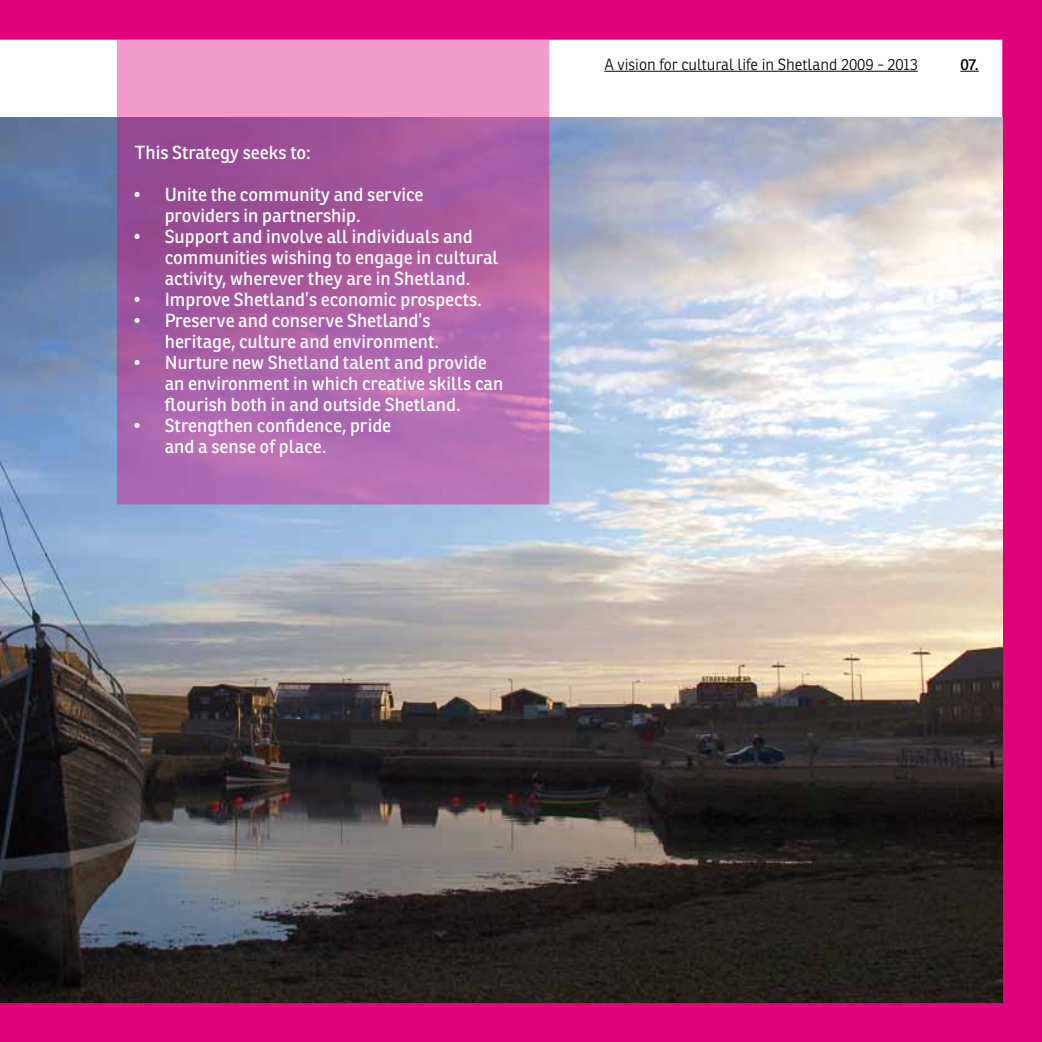
<style>
.page{position:relative;width:1042px;height:1042px;background:#e2007a}
.page>*{position:absolute;margin:0;border:0;box-sizing:border-box;transform-origin:0 0}
.t1{font:18.38px/21px "Ronnia";color:#fff}
.t2{font:300 15.75px "Ronnia";color:#000}
.t3{font:15.75px "Ronnia";color:#000}
</style>
<div class="page">
<div style="left:0;top:40px;width:1002px;height:77px;background:#fff"></div>
<img style="left:0;top:117px;width:1002px;height:885px">
<svg style="left:117px;top:40px;width:432px;height:464px;background:#b769ac"></svg>
<hr style="left:604px;top:71px;width:314px;height:1px;background:#000">
<svg style="left:960px;top:71px;width:19px;height:1px"></svg>
<p class="t1" style="left:135px;top:142px;width:177px">This Strategy seeks to:</p>
<p class="t1" style="left:165px;top:184px;width:260px;text-indent:-31px">• Unite the community and service providers in partnership.</p>
<p class="t1" style="left:165px;top:226px;width:335px;text-indent:-31px">• Support and involve all individuals and communities wishing to engage in cultural activity, wherever they are in Shetland.</p>
<p class="t1" style="left:133px;top:289px;width:350px">• Improve Shetland’s economic prospects.</p>
<p class="t1" style="left:165px;top:310px;width:276px;text-indent:-31px">• Preserve and conserve Shetland’s heritage, culture and environment.</p>
<p class="t1" style="left:165px;top:352px;width:340px;text-indent:-31px">• Nurture new Shetland talent and provide an environment in which creative skills can flourish both in and outside Shetland.</p>
<p class="t1" style="left:165px;top:415px;width:228px;text-indent:-31px">• Strengthen confidence, pride and a sense of place.</p>
<p class="t2" style="left:604px;top:54px;width:315px">A vision for cultural life in Shetland 2009 - 2013</p>
<p class="t3" style="left:960px;top:54px;width:20px">07.</p>
</div>
